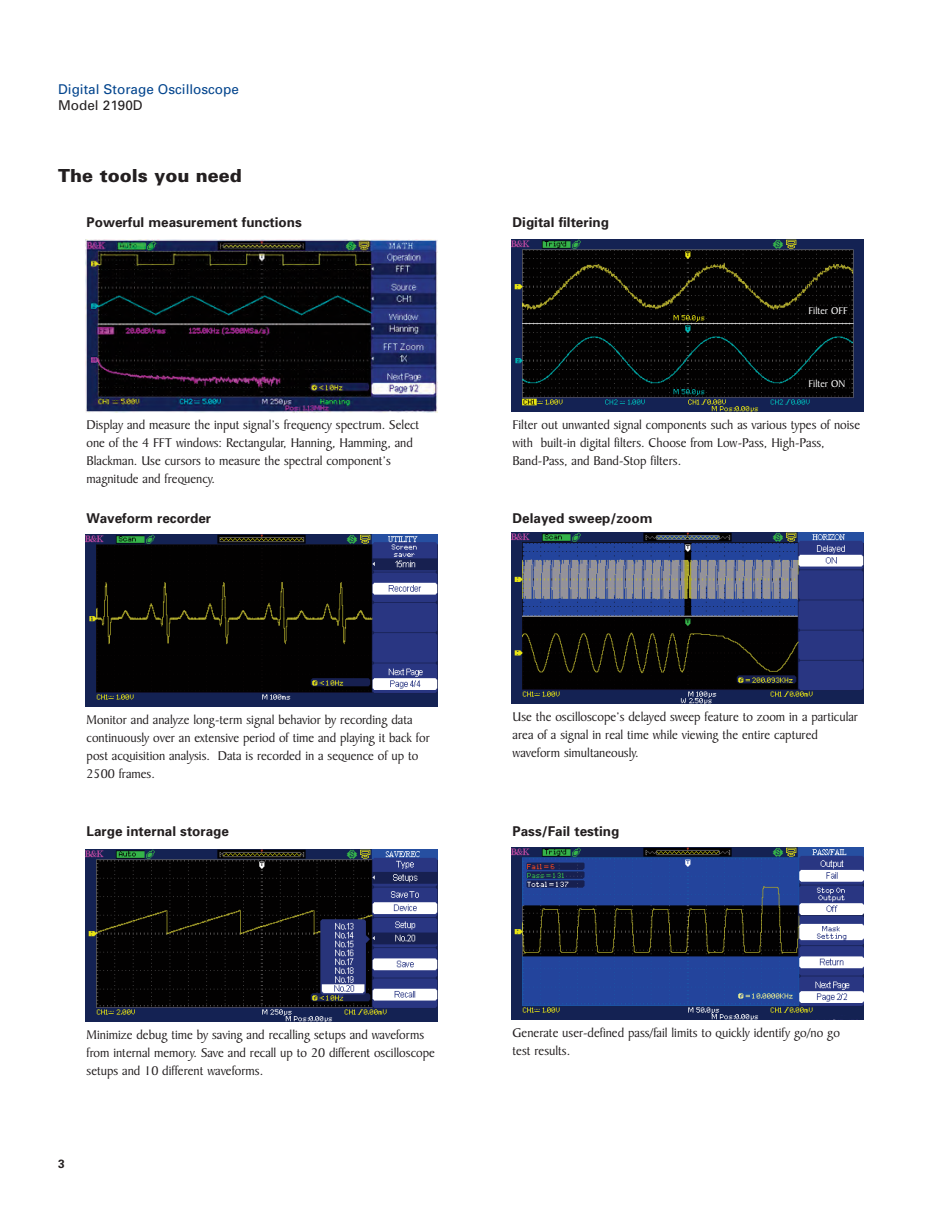
<style>
.page{position:relative;width:945px;height:1215px;background:#fff}
.page>*{position:absolute;margin:0;border:0;box-sizing:border-box;transform-origin:0 0}
.t1{font:900 18px "Univers";color:#231f20}
.t2{font:13.5px/18px "Baker Signet BT";color:#231f20}
.t3{font:700 13.5px "Univers";color:#231f20}
.t4{font:13.5px "Univers";color:#02448d}
.t5{font:13.5px "Univers";color:#231f20}
.t6{font:700 12px "Univers";color:#231f20}
.t7{font:10.5px "Baker Signet BT";color:#fff}
</style>
<div class="page">
<img style="left:85px;top:239px;width:352px;height:174px">
<img style="left:85px;top:535px;width:352px;height:171px">
<img style="left:85px;top:850px;width:352px;height:171px">
<img style="left:511px;top:240px;width:352px;height:172px">
<img style="left:511px;top:848px;width:352px;height:171px">
<img style="left:511px;top:532px;width:352px;height:172px">
<p class="t4" style="left:58px;top:84px;width:182px">Digital Storage Oscilloscope</p>
<p class="t5" style="left:58px;top:101px;width:86px">Model 2190D</p>
<h1 class="t1" style="left:58px;top:169px;width:185px">The tools you need</h1>
<p class="t3" style="left:87px;top:217px;width:217px">Powerful measurement functions</p>
<p class="t3" style="left:513px;top:217px;width:98px">Digital filtering</p>
<p class="t7" style="left:809px;top:306px;width:41px">Filter OFF</p>
<p class="t7" style="left:809px;top:380px;width:38px">Filter ON</p>
<p class="t2" style="left:87px;top:417px;width:334px">Display and measure the input signal’s frequency spectrum. Select one of the 4 FFT windows: Rectangular, Hanning, Hamming, and Blackman. Use cursors to measure the spectral component’s magnitude and frequency.</p>
<p class="t2" style="left:513px;top:417px;width:349px">Filter out unwanted signal components such as various types of noise with built-in digital filters. Choose from Low-Pass, High-Pass,<br>Band-Pass, and Band-Stop filters.</p>
<p class="t3" style="left:87px;top:513px;width:126px">Waveform recorder</p>
<p class="t3" style="left:513px;top:513px;width:141px">Delayed sweep/zoom</p>
<p class="t2" style="left:87px;top:712px;width:345px">Monitor and analyze long-term signal behavior by recording data continuously over an extensive period of time and playing it back for post acquisition analysis. Data is recorded in a sequence of up to 2500 frames.</p>
<p class="t2" style="left:513px;top:709px;width:347px">Use the oscilloscope’s delayed sweep feature to zoom in a particular area of a signal in real time while viewing the entire captured waveform simultaneously.</p>
<p class="t3" style="left:87px;top:827px;width:144px">Large internal storage</p>
<p class="t3" style="left:513px;top:827px;width:108px">Pass/Fail testing</p>
<p class="t2" style="left:87px;top:1027px;width:350px">Minimize debug time by saving and recalling setups and waveforms from internal memory. Save and recall up to 20 different oscilloscope setups and 10 different waveforms.</p>
<p class="t6" style="left:58px;top:1159px;width:8px">3</p>
<p class="t2" style="left:513px;top:1025px;width:329px">Generate user-defined pass/fail limits to quickly identify go/no go test results.</p>
</div>
